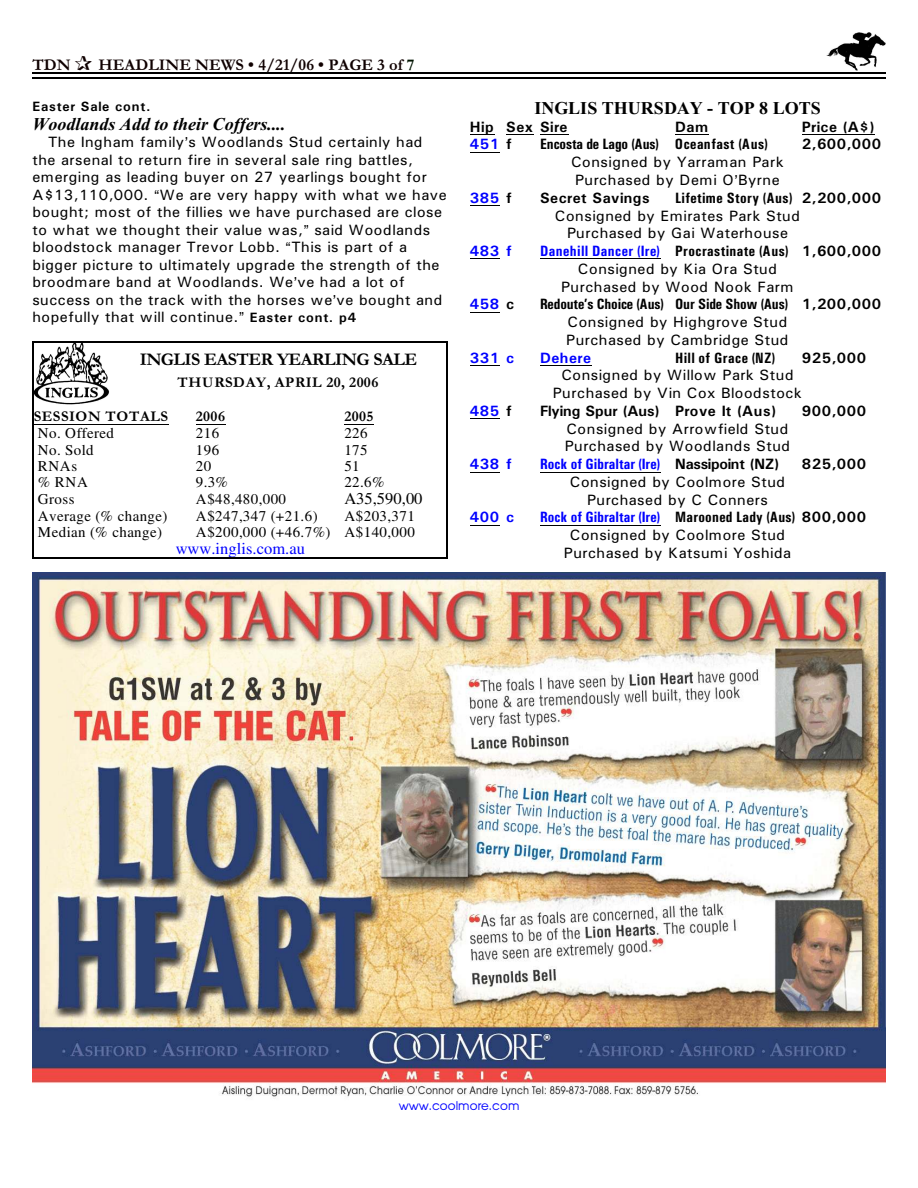
<style>
.page{position:relative;width:918px;height:1188px;background:#fff}
.page>*{position:absolute;margin:0;border:0;box-sizing:border-box;transform-origin:0 0}
.t1{font:italic 700 18px "Times New Roman";color:#000}
.t2{font:700 18px "Garamond";letter-spacing:-.025em;color:#000}
.t3{font:700 18px "Times New Roman";letter-spacing:.005em;color:#000}
.t4{font:700 16.5px "Garamond";letter-spacing:.005em;color:#0f0000}
.t5{font:16.5px "Times";letter-spacing:.005em;color:#00f}
.t6{font:16.5px "Times";letter-spacing:.005em;color:#000}
.t7{font:15px/17.4px "Univers";letter-spacing:.03em;color:#000;text-align:center}
.t8{font:15px "Times";letter-spacing:.03em;color:#000}
.t9{font:700 15px "Univers Condensed";letter-spacing:.01em;color:#00f}
.t10{font:700 15px "Univers Condensed";letter-spacing:-.005em;color:#000}
.t11{font:700 15px "Univers";letter-spacing:.035em;color:#000}
.t12{font:700 15px "Garamond";letter-spacing:.03em;color:#000}
.t13{font:700 15px "Univers";letter-spacing:.035em;color:#00f}
.t14{font:700 15px "Univers Condensed";letter-spacing:.03em;color:#000}
.t15{font:700 15px "Univers";letter-spacing:.005em;color:#000}
.t16{font:700 15px "Univers Condensed";letter-spacing:.025em;color:#000}
.t17{font:700 13.5px "Univers";letter-spacing:.065em;color:#000}
.t18{font:12px "Advance";color:#00f}
.s1{color:#001400}
.s2{font-weight:700;font-size:13.5px}
.s3{color:#000}
.s4{font-family:"Univers"}
.s5{font-family:"Univers";color:#000}
</style>
<div class="page">
<img style="left:826px;top:32px;width:60px;height:38px">
<hr style="left:32px;top:72px;width:853px;height:1px;background:#000">
<hr style="left:32px;top:77px;width:853px;height:2px;background:#000">
<svg style="left:470px;top:134px;width:24px;height:1px"></svg>
<svg style="left:506px;top:134px;width:28px;height:1px"></svg>
<svg style="left:540px;top:134px;width:28px;height:1px"></svg>
<hr style="left:675px;top:134px;width:34px;height:1px;background:#000">
<hr style="left:802px;top:134px;width:73px;height:1px;background:#000">
<hr style="left:470px;top:152px;width:30px;height:1px;background:#000">
<hr style="left:470px;top:205px;width:30px;height:1px;background:#000">
<hr style="left:470px;top:258px;width:30px;height:1px;background:#000">
<hr style="left:540px;top:258px;width:120px;height:1px;background:#000">
<hr style="left:470px;top:312px;width:30px;height:1px;background:#000">
<hr style="left:470px;top:365px;width:30px;height:1px;background:#000">
<hr style="left:540px;top:365px;width:52px;height:1px;background:#000">
<hr style="left:470px;top:418px;width:30px;height:1px;background:#000">
<hr style="left:470px;top:472px;width:30px;height:1px;background:#000">
<hr style="left:540px;top:472px;width:120px;height:1px;background:#000">
<hr style="left:470px;top:525px;width:30px;height:1px;background:#000">
<hr style="left:540px;top:525px;width:120px;height:1px;background:#000">
<img style="left:32px;top:572px;width:854px;height:525px">
<img style="left:34px;top:343px;width:75px;height:62px">
<hr style="left:34px;top:424px;width:135px;height:1px;background:#000">
<svg style="left:196px;top:424px;width:29px;height:1px"></svg>
<hr style="left:344px;top:424px;width:30px;height:1px;background:#000">
<hr style="left:176px;top:557px;width:129px;height:1px;background:#000">
<hr style="left:32px;top:341px;width:2px;height:218px;background:#000">
<hr style="left:447px;top:341px;width:1px;height:218px;background:#000">
<hr style="left:32px;top:341px;width:416px;height:2px;background:#000">
<hr style="left:32px;top:558px;width:416px;height:1px;background:#000">
<p class="t4" style="left:32px;top:59px;width:40px">TDN</p>
<p class="t4" style="left:98px;top:59px;width:318px">HEADLINE NEWS • 4/21/06 • PAGE 3 of <span class="s1">7</span></p>
<p class="t17" style="left:32px;top:102px;width:120px">Easter Sale cont.</p>
<p class="t1" style="left:32px;top:118px;width:255px">Woodlands Add to their Coffers....</p>
<p class="t7" style="left:32px;top:135px;width:416px;text-align:left;text-indent:16px">The Ingham family s Woodlands Stud certainly had the arsenal to return fire in several sale ring battles, emerging as leading buyer on 27 yearlings bought for A$13,110,000. We are very happy with what we have bought; most of the fillies we have purchased are close to what we thought their value was, said Woodlands bloodstock manager Trevor Lobb. This is part of a bigger picture to ultimately upgrade the strength of the broodmare band at Woodlands. We ve had a lot of success on the track with the horses we ve bought and hopefully that will continue. <span class="s2">Easter cont. p4</span></p>
<p class="t2" style="left:140px;top:353px;width:279px">INGLIS EASTER YEARLING SALE</p>
<p class="t12" style="left:178px;top:377px;width:202px">THURSDAY, APRIL 20, 2006</p>
<p class="t12" style="left:34px;top:412px;width:136px">SESSION TOTALS</p>
<p class="t12" style="left:196px;top:412px;width:31px">2006</p>
<p class="t12" style="left:344px;top:412px;width:31px">2005</p>
<p class="t8" style="left:38px;top:428px;width:78px">No. Offered</p>
<p class="t8" style="left:196px;top:428px;width:25px">216</p>
<p class="t8" style="left:344px;top:428px;width:25px">226</p>
<p class="t8" style="left:38px;top:444px;width:57px">No. Sold</p>
<p class="t8" style="left:196px;top:444px;width:25px">196</p>
<p class="t8" style="left:344px;top:444px;width:25px">175</p>
<p class="t8" style="left:38px;top:461px;width:41px">RNAs</p>
<p class="t8" style="left:196px;top:461px;width:17px">20</p>
<p class="t8" style="left:344px;top:461px;width:17px">51</p>
<p class="t8" style="left:38px;top:477px;width:51px">% RNA</p>
<p class="t8" style="left:196px;top:477px;width:34px">9.3%</p>
<p class="t8" style="left:344px;top:477px;width:42px">22.6%</p>
<p class="t8" style="left:38px;top:494px;width:38px">Gross</p>
<p class="t8" style="left:196px;top:494px;width:92px">A$48,480,000</p>
<p class="t6" style="left:344px;top:493px;width:80px">A35,590,00</p>
<p class="t8" style="left:38px;top:510px;width:131px">Average (% change)</p>
<p class="t8" style="left:196px;top:510px;width:123px">A$247,347 (+21.6)</p>
<p class="t8" style="left:344px;top:510px;width:72px">A$203,371</p>
<p class="t8" style="left:38px;top:527px;width:126px">Median (% change)</p>
<p class="t8" style="left:196px;top:527px;width:220px">A$200,000 (+46.7%) A$140,000</p>
<p class="t5" style="left:176px;top:543px;width:131px">www.inglis.com.au</p>
<p class="t3" style="left:534px;top:102px;width:288px">INGLIS THURSDAY - TOP 8 LOTS</p>
<p class="t11" style="left:470px;top:121px;width:99px">Hip Sex Sire</p>
<p class="t11" style="left:675px;top:121px;width:35px">Dam</p>
<p class="t11" style="left:802px;top:121px;width:74px">Price (A$)</p>
<p class="t13" style="left:470px;top:139px;width:43px">451 <span class="s3">f</span></p>
<p class="t10" style="left:540px;top:139px;width:229px">Encosta de Lago (Aus) Oceanfast (Aus)</p>
<p class="t11" style="left:802px;top:139px;width:81px">2,600,000</p>
<p class="t7" style="left:571px;top:154px;width:214px;line-height:17.9px;text-align:left">Consigned by Yarraman Park<br>Purchased by Demi O Byrne</p>
<p class="t13" style="left:470px;top:192px;width:43px">385 <span class="s3">f</span></p>
<p class="t11" style="left:540px;top:192px;width:111px">Secret Savings</p>
<p class="t14" style="left:675px;top:192px;width:208px">Lifetime Story (Aus) <span class="s4">2,200,000</span></p>
<p class="t7" style="left:555px;top:208px;width:247px;line-height:17.9px">Consigned by Emirates Park Stud<br>Purchased by Gai Waterhouse</p>
<p class="t13" style="left:470px;top:246px;width:43px">483 f</p>
<p class="t9" style="left:540px;top:246px;width:343px">Danehill Dancer (Ire) <span class="s3">Procrastinate (Aus)</span> <span class="s5">1,600,000</span></p>
<p class="t7" style="left:561px;top:261px;width:234px;line-height:17.9px">Consigned by Kia Ora Stud<br>Purchased by Wood Nook Farm</p>
<p class="t13" style="left:470px;top:299px;width:46px">458 <span class="s3">c</span></p>
<p class="t10" style="left:540px;top:299px;width:343px">Redoute’s Choice (Aus) Our Side Show (Aus) <span class="s4">1,200,000</span></p>
<p class="t7" style="left:566px;top:314px;width:224px;line-height:17.9px;text-align:left">Consigned by Highgrove Stud<br>Purchased by Cambridge Stud</p>
<p class="t13" style="left:470px;top:352px;width:46px">331 c</p>
<p class="t13" style="left:540px;top:352px;width:53px">Dehere</p>
<p class="t16" style="left:675px;top:352px;width:102px">Hill of Grace (NZ)</p>
<p class="t11" style="left:802px;top:352px;width:66px">925,000</p>
<p class="t7" style="left:553px;top:368px;width:250px;line-height:17.9px">Consigned by Willow Park Stud<br>Purchased by Vin Cox Bloodstock</p>
<p class="t13" style="left:470px;top:405px;width:43px">485 <span class="s3">f</span></p>
<p class="t15" style="left:540px;top:405px;width:238px">Flying Spur (Aus) Prove It (Aus)</p>
<p class="t11" style="left:802px;top:405px;width:66px">900,000</p>
<p class="t7" style="left:565px;top:421px;width:227px;line-height:17.9px;text-align:left">Consigned by Arrowfield Stud<br>Purchased by Woodlands Stud</p>
<p class="t13" style="left:470px;top:459px;width:43px">438 f</p>
<p class="t9" style="left:540px;top:459px;width:241px">Rock of Gibraltar (Ire) <span class="s5">Nassipoint (NZ)</span></p>
<p class="t11" style="left:802px;top:459px;width:66px">825,000</p>
<p class="t7" style="left:570px;top:474px;width:217px;line-height:17.9px">Consigned by Coolmore Stud<br>Purchased by C Conners</p>
<p class="t13" style="left:470px;top:512px;width:46px">400 c</p>
<p class="t9" style="left:540px;top:512px;width:328px">Rock of Gibraltar (Ire) <span class="s3">Marooned Lady (Aus)</span> <span class="s5">800,000</span></p>
<p class="t7" style="left:564px;top:527px;width:229px;line-height:17.9px">Consigned by Coolmore Stud<br>Purchased by Katsumi Yoshida</p>
<p class="t18" style="left:399px;top:1101px;width:122px">www.coolmore.com</p>
</div>
